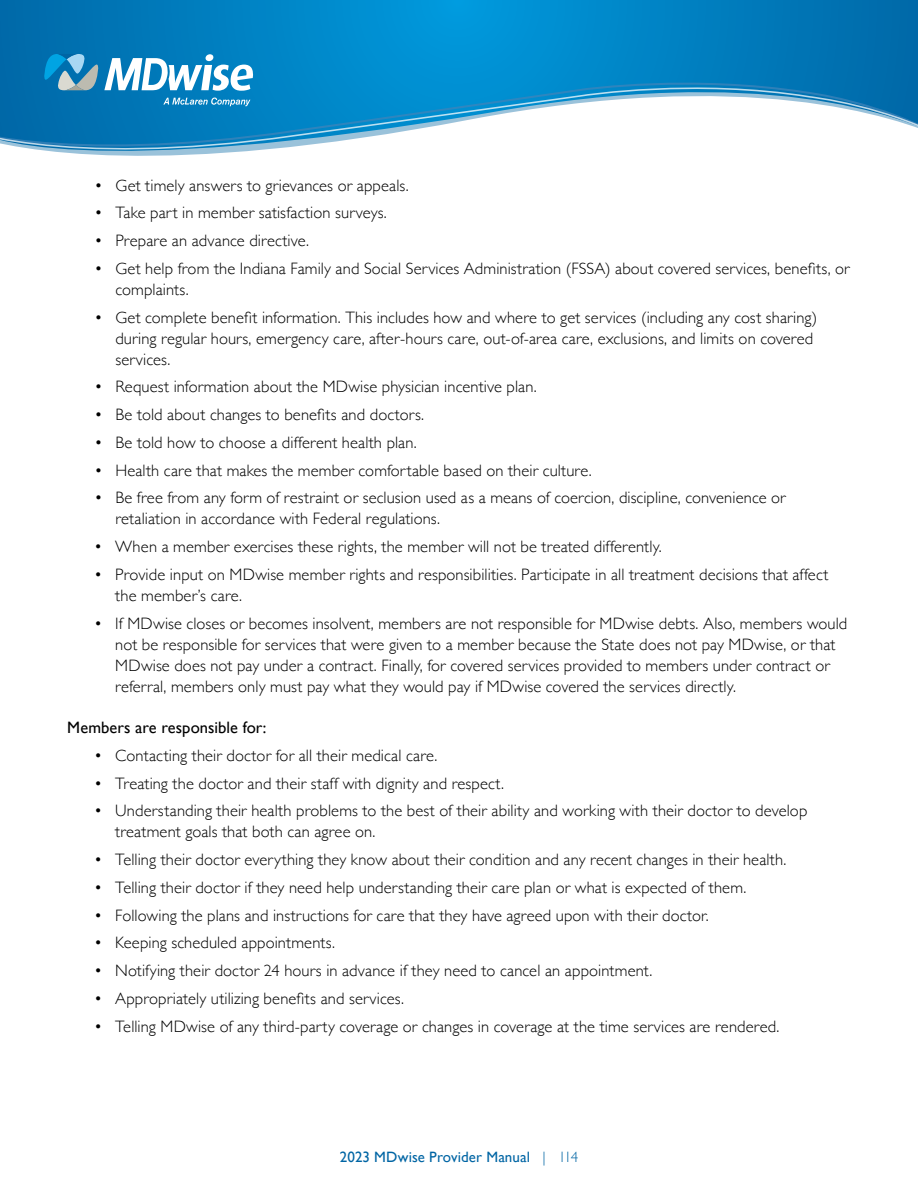
<style>
.page{position:relative;width:918px;height:1188px;background:#fff}
.page>*{position:absolute;margin:0;border:0;box-sizing:border-box;transform-origin:0 0}
.t1{font:300 16.5px/21px "Gill Sans";letter-spacing:.01em;color:#000}
.t2{font:16.5px "Gill Sans";letter-spacing:.005em;color:#000}
.t3{font:15px "Gill Sans";letter-spacing:.01em;color:#0065a4}
.s1{font-weight:300}
</style>
<div class="page">
<svg style="left:0;top:0;width:918px;height:75px;background:#0080c2"></svg>
<svg style="left:0;top:75px;width:918px;height:3px;background:#0081c2"></svg>
<svg style="left:0;top:78px;width:918px;height:78px"></svg>
<svg style="left:163px;top:98px;width:87px;height:8px"></svg>
<svg style="left:44px;top:54px;width:209px;height:37px"></svg>
<p class="t1" style="left:94px;top:174px;width:316px">• Get timely answers to grievances or appeals.</p>
<p class="t1" style="left:94px;top:202px;width:294px">• Take part in member satisfaction surveys.</p>
<p class="t1" style="left:94px;top:230px;width:216px">• Prepare an advance directive.</p>
<p class="t1" style="left:115px;top:257px;width:736px;text-indent:-21px">• Get help from the Indiana Family and Social Services Administration (FSSA) about covered services, benefits, or complaints.</p>
<p class="t1" style="left:115px;top:306px;width:703px;text-indent:-21px">• Get complete benefit information. This includes how and where to get services (including any cost sharing) during regular hours, emergency care, after-hours care, out-of-area care, exclusions, and limits on covered services.</p>
<p class="t1" style="left:94px;top:376px;width:444px">• Request information about the MDwise physician incentive plan.</p>
<p class="t1" style="left:94px;top:404px;width:331px">• Be told about changes to benefits and doctors.</p>
<p class="t1" style="left:94px;top:431px;width:324px">• Be told how to choose a different health plan.</p>
<p class="t1" style="left:94px;top:459px;width:499px">• Health care that makes the member comfortable based on their culture.</p>
<p class="t1" style="left:115px;top:487px;width:672px;text-indent:-21px">• Be free from any form of restraint or seclusion used as a means of coercion, discipline, convenience or retaliation in accordance with Federal regulations.</p>
<p class="t1" style="left:94px;top:536px;width:569px">• When a member exercises these rights, the member will not be treated differently.</p>
<p class="t1" style="left:115px;top:563px;width:715px;text-indent:-21px">• Provide input on MDwise member rights and responsibilities. Participate in all treatment decisions that affect the member’s care.</p>
<p class="t1" style="left:115px;top:612px;width:734px;text-indent:-21px">• If MDwise closes or becomes insolvent, members are not responsible for MDwise debts. Also, members would not be responsible for services that were given to a member because the State does not pay MDwise, or that MDwise does not pay under a contract. Finally, for covered services provided to members under contract or referral, members only must pay what they would pay if MDwise covered the services directly.</p>
<p class="t2" style="left:67px;top:718px;width:201px">Members are responsible for:</p>
<p class="t1" style="left:94px;top:744px;width:345px">• Contacting their doctor for all their medical care.</p>
<p class="t1" style="left:94px;top:772px;width:411px">• Treating the doctor and their staff with dignity and respect.</p>
<p class="t1" style="left:115px;top:800px;width:694px;text-indent:-21px">• Understanding their health problems to the best of their ability and working with their doctor to develop treatment goals that both can agree on.</p>
<p class="t1" style="left:94px;top:848px;width:694px">• Telling their doctor everything they know about their condition and any recent changes in their health.</p>
<p class="t1" style="left:94px;top:876px;width:654px">• Telling their doctor if they need help understanding their care plan or what is expected of them.</p>
<p class="t1" style="left:94px;top:904px;width:616px">• Following the plans and instructions for care that they have agreed upon with their doctor.</p>
<p class="t1" style="left:94px;top:932px;width:242px">• Keeping scheduled appointments.</p>
<p class="t1" style="left:94px;top:959px;width:560px">• Notifying their doctor 24 hours in advance if they need to cancel an appointment.</p>
<p class="t1" style="left:94px;top:987px;width:311px">• Appropriately utilizing benefits and services.</p>
<p class="t1" style="left:94px;top:1015px;width:687px">• Telling MDwise of any third-party coverage or changes in coverage at the time services are rendered.</p>
<p class="t3" style="left:340px;top:1148px;width:240px">2023 MDwise Provider Manual <span class="s1">| 114</span></p>
</div>
